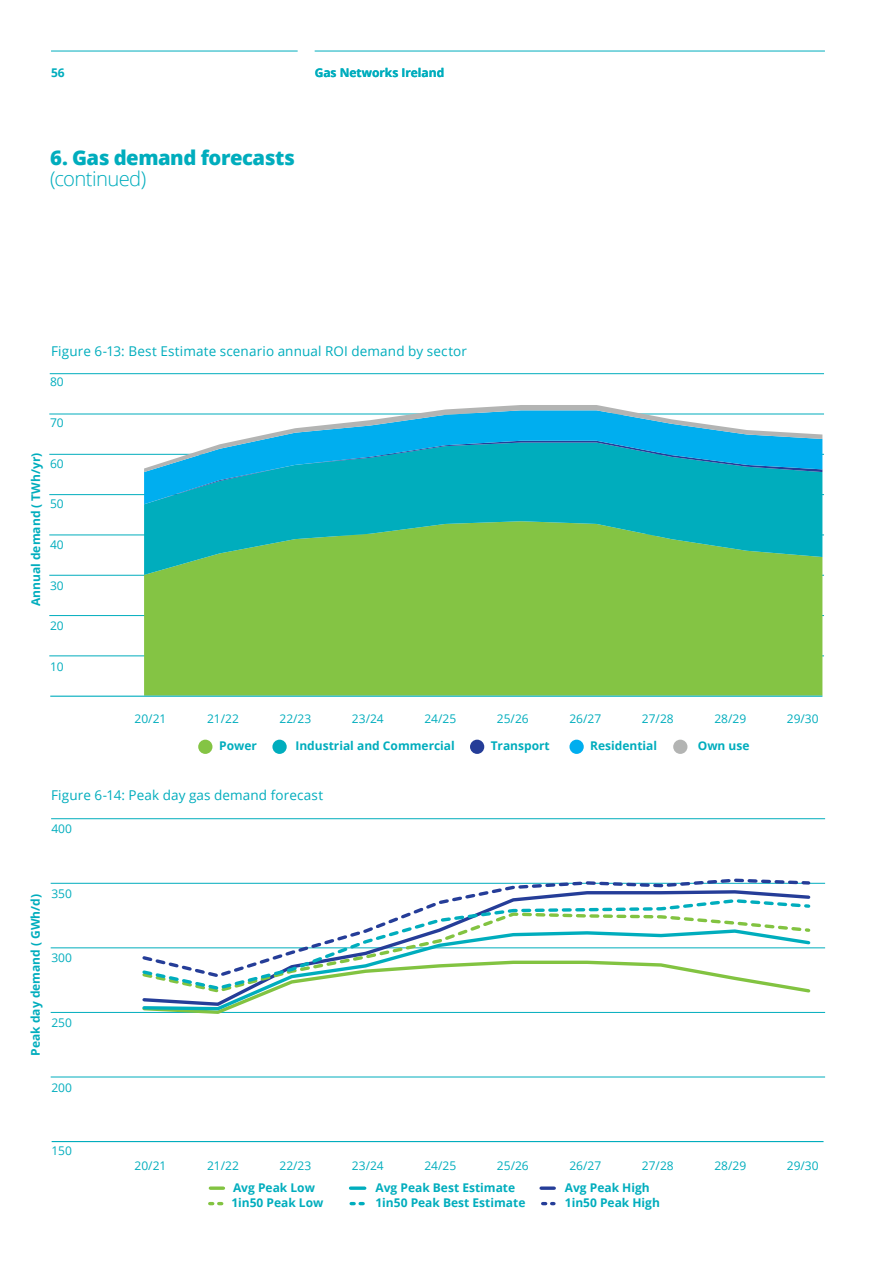
<style>
.page{position:relative;width:893px;height:1263px;background:#fff}
.page>*{position:absolute;margin:0;border:0;box-sizing:border-box;transform-origin:0 0}
.t1{font:800 20.25px "Open Sans";letter-spacing:-.025em;color:#00adbd}
.t2{font:300 20.25px "Open Sans";letter-spacing:-.03em;color:#00adbd}
.t3{font:13.5px "Open Sans";letter-spacing:.01em;color:#00adbd}
.t4{font:700 12px "Open Sans";color:#00adbd}
.t5{font:12px "Open Sans";color:#00adbd}
</style>
<div class="page">
<hr style="left:50px;top:373px;width:774px;height:1px;background:#00adbd">
<hr style="left:49px;top:615px;width:775px;height:1px;background:#00adbd">
<hr style="left:49px;top:494px;width:775px;height:1px;background:#00adbd">
<hr style="left:49px;top:535px;width:775px;height:1px;background:#00adbd">
<hr style="left:49px;top:656px;width:775px;height:1px;background:#00adbd">
<hr style="left:49px;top:575px;width:775px;height:1px;background:#00adbd">
<hr style="left:49px;top:454px;width:775px;height:1px;background:#00adbd">
<hr style="left:49px;top:414px;width:775px;height:1px;background:#00adbd">
<hr style="left:51px;top:818px;width:774px;height:1px;background:#00adbd">
<hr style="left:51px;top:1012px;width:774px;height:1px;background:#00adbd">
<hr style="left:51px;top:1077px;width:774px;height:1px;background:#00adbd">
<hr style="left:51px;top:947px;width:774px;height:1px;background:#00adbd">
<hr style="left:51px;top:883px;width:774px;height:1px;background:#00adbd">
<div style="left:144px;top:575px;width:678px;height:121px;background:#84c444"></div>
<svg style="left:144px;top:504px;width:678px;height:71px;background:#43b880"></svg>
<svg style="left:144px;top:472px;width:678px;height:32px;background:#00acc0"></svg>
<svg style="left:144px;top:405px;width:678px;height:67px"></svg>
<div style="left:198px;top:740px;width:14px;height:14px;background:#84c444;border-radius:50%"></div>
<div style="left:272px;top:740px;width:15px;height:14px;background:#00adbd;border-radius:50%"></div>
<div style="left:470px;top:740px;width:14px;height:14px;background:#253d98;border-radius:50%"></div>
<div style="left:569px;top:740px;width:15px;height:14px;background:#00aeef;border-radius:50%"></div>
<div style="left:673px;top:740px;width:14px;height:14px;background:#b3b4b3;border-radius:50%"></div>
<svg style="left:210px;top:1186px;width:13px;height:4px"></svg>
<svg style="left:350px;top:1186px;width:15px;height:4px"></svg>
<svg style="left:541px;top:1186px;width:13px;height:4px"></svg>
<svg style="left:210px;top:1202px;width:13px;height:3px"></svg>
<svg style="left:351px;top:1202px;width:14px;height:3px"></svg>
<svg style="left:543px;top:1202px;width:11px;height:3px"></svg>
<svg style="left:141px;top:1012px;width:671px;height:2px"></svg>
<svg style="left:141px;top:1008px;width:671px;height:4px"></svg>
<svg style="left:142px;top:994px;width:125px;height:14px"></svg>
<svg style="left:156px;top:979px;width:655px;height:13px"></svg>
<svg style="left:140px;top:878px;width:672px;height:101px"></svg>
<hr style="left:50px;top:696px;width:772px;height:1px;background:#00adbd">
<hr style="left:52px;top:1141px;width:771px;height:1px;background:#00adbd">
<hr style="left:51px;top:51px;width:247px;height:1px;background:#00adbd">
<hr style="left:315px;top:51px;width:510px;height:1px;background:#00adbd">
<p class="t4" style="left:51px;top:65px;width:15px">56</p>
<p class="t4" style="left:315px;top:65px;width:131px">Gas Networks Ireland</p>
<h1 class="t1" style="left:50px;top:142px;width:246px">6. Gas demand forecasts</h1>
<h1 class="t2" style="left:50px;top:165px;width:98px">(continued)</h1>
<p class="t3" style="left:51px;top:342px;width:417px">Figure 6-13: Best Estimate scenario annual ROI demand by sector</p>
<p class="t5" style="left:50px;top:374px;width:15px">80</p>
<p class="t5" style="left:50px;top:414px;width:15px">70</p>
<p class="t5" style="left:50px;top:455px;width:15px">60</p>
<p class="t5" style="left:50px;top:496px;width:15px">50</p>
<p class="t5" style="left:50px;top:536px;width:15px">40</p>
<p class="t5" style="left:50px;top:577px;width:15px">30</p>
<p class="t5" style="left:50px;top:618px;width:15px">20</p>
<p class="t5" style="left:50px;top:658px;width:15px">10</p>
<p class="t4" style="left:27px;top:606px;width:155px;rotate:-90deg">Annual demand ( TWh/yr)</p>
<p class="t5" style="left:135px;top:710px;width:33px">20/21</p>
<p class="t5" style="left:207px;top:710px;width:33px">21/22</p>
<p class="t5" style="left:279px;top:710px;width:33px">22/23</p>
<p class="t5" style="left:352px;top:710px;width:33px">23/24</p>
<p class="t5" style="left:424px;top:710px;width:33px">24/25</p>
<p class="t5" style="left:497px;top:710px;width:33px">25/26</p>
<p class="t5" style="left:569px;top:710px;width:33px">26/27</p>
<p class="t5" style="left:642px;top:710px;width:33px">27/28</p>
<p class="t5" style="left:714px;top:710px;width:33px">28/29</p>
<p class="t5" style="left:787px;top:710px;width:33px">29/30</p>
<p class="t4" style="left:219px;top:737px;width:39px">Power</p>
<p class="t4" style="left:295px;top:737px;width:161px">Industrial and Commercial</p>
<p class="t4" style="left:491px;top:737px;width:61px">Transport</p>
<p class="t4" style="left:590px;top:737px;width:68px">Residential</p>
<p class="t4" style="left:698px;top:737px;width:53px">Own use</p>
<p class="t3" style="left:51px;top:785px;width:274px">Figure 6-14: Peak day gas demand forecast</p>
<p class="t5" style="left:51px;top:820px;width:22px">400</p>
<p class="t4" style="left:27px;top:1055px;width:163px;rotate:-90deg">Peak day demand ( GWh/d)</p>
<p class="t5" style="left:51px;top:885px;width:22px">350</p>
<p class="t5" style="left:51px;top:950px;width:22px">300</p>
<p class="t5" style="left:51px;top:1014px;width:22px">250</p>
<p class="t5" style="left:51px;top:1079px;width:22px">200</p>
<p class="t5" style="left:51px;top:1143px;width:22px">150</p>
<p class="t5" style="left:135px;top:1157px;width:33px">20/21</p>
<p class="t5" style="left:207px;top:1157px;width:33px">21/22</p>
<p class="t5" style="left:279px;top:1157px;width:33px">22/23</p>
<p class="t5" style="left:352px;top:1157px;width:33px">23/24</p>
<p class="t5" style="left:424px;top:1157px;width:33px">24/25</p>
<p class="t5" style="left:497px;top:1157px;width:33px">25/26</p>
<p class="t5" style="left:569px;top:1157px;width:33px">26/27</p>
<p class="t5" style="left:642px;top:1157px;width:33px">27/28</p>
<p class="t5" style="left:714px;top:1157px;width:33px">28/29</p>
<p class="t5" style="left:787px;top:1157px;width:33px">29/30</p>
<p class="t4" style="left:233px;top:1179px;width:83px">Avg Peak Low</p>
<p class="t4" style="left:375px;top:1179px;width:141px">Avg Peak Best Estimate</p>
<p class="t4" style="left:565px;top:1179px;width:86px">Avg Peak High</p>
<p class="t4" style="left:231px;top:1194px;width:94px">1in50 Peak Low</p>
<p class="t4" style="left:375px;top:1194px;width:151px">1in50 Peak Best Estimate</p>
<p class="t4" style="left:565px;top:1194px;width:97px">1in50 Peak High</p>
</div>
